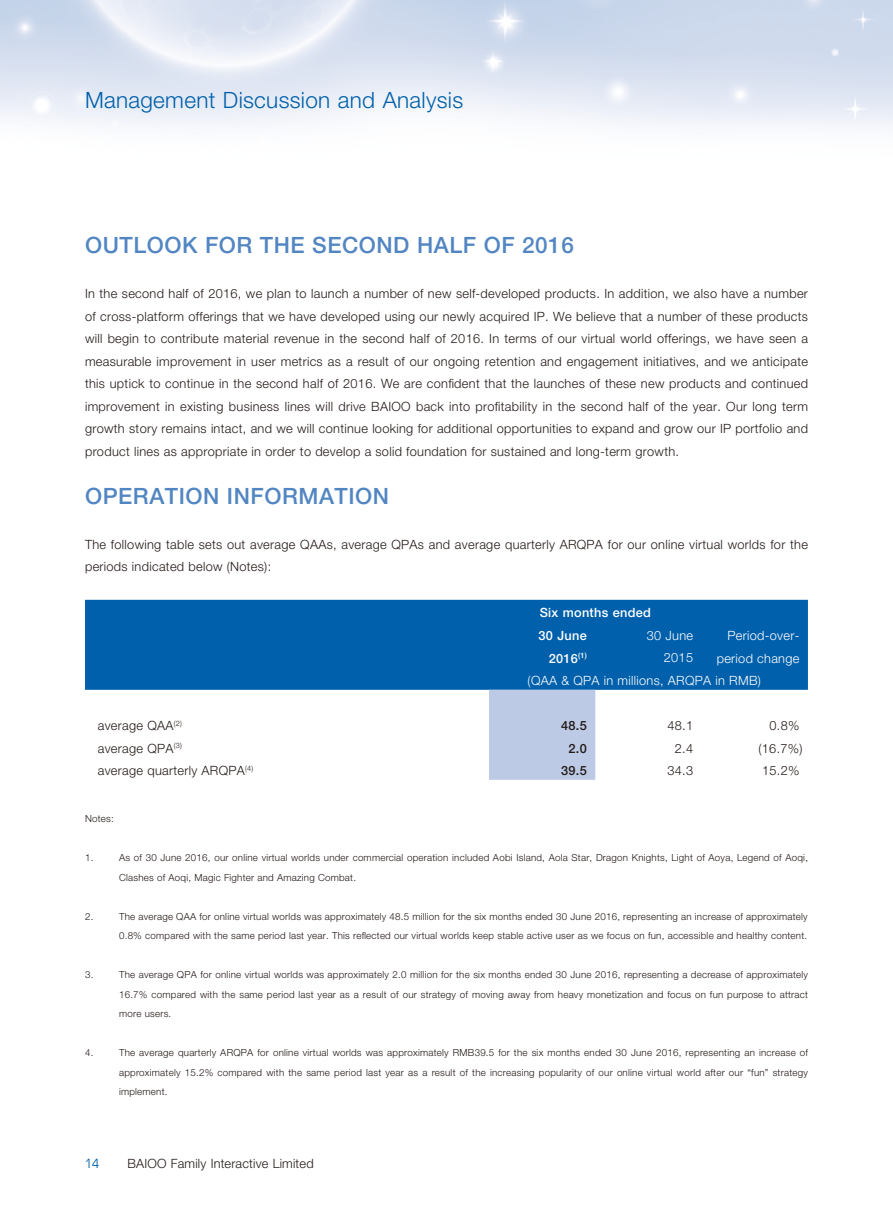
<style>
.page{position:relative;width:893px;height:1212px;background:#fff}
.page>*{position:absolute;margin:0;border:0;box-sizing:border-box;transform-origin:0 0}
.t1{font:500 22.5px "Helvetica Neue";letter-spacing:.025em;color:#5286c2}
.t2{font:300 22.5px "Helvetica Neue";letter-spacing:.015em;color:#0060ab}
.t3{font:300 12.75px/22.5px "Helvetica Neue";letter-spacing:.025em;color:#231916;text-align:justify}
.t4{font:300 12.75px/22.5px "Helvetica Neue";letter-spacing:.025em;color:#fff;text-align:right}
.t5{font:500 12.75px/22.5px "Helvetica Neue";letter-spacing:.025em;color:#fff;text-align:right}
.t6{font:500 12.75px "Helvetica Neue";color:#231916}
.t7{font:condensed 12.75px "Eurostile";color:#0060ab}
.t8{font:300 9.75px/19.5px "Helvetica Neue";letter-spacing:.025em;color:#231916}
</style>
<div class="page">
<div style="left:85px;top:600px;width:723px;height:90px;background:#0060ab"></div>
<div style="left:489px;top:690px;width:106px;height:90px;background:#bccae6"></div>
<h1 class="t2" style="left:85px;top:86px;width:380px">Management Discussion and Analysis</h1>
<h1 class="t1" style="left:85px;top:232px;width:490px">OUTLOOK FOR THE SECOND HALF OF 2016</h1>
<p class="t3" style="left:85px;top:282px;width:725px">In the second half of 2016, we plan to launch a number of new self-developed products. In addition, we also have a number of cross-platform offerings that we have developed using our newly acquired IP. We believe that a number of these products will begin to contribute material revenue in the second half of 2016. In terms of our virtual world offerings, we have seen a measurable improvement in user metrics as a result of our ongoing retention and engagement initiatives, and we anticipate this uptick to continue in the second half of 2016. We are confident that the launches of these new products and continued improvement in existing business lines will drive BAIOO back into profitability in the second half of the year. Our long term growth story remains intact, and we will continue looking for additional opportunities to expand and grow our IP portfolio and product lines as appropriate in order to develop a solid foundation for sustained and long-term growth.</p>
<h1 class="t1" style="left:85px;top:482px;width:306px">OPERATION INFORMATION</h1>
<p class="t3" style="left:85px;top:533px;width:724px">The following table sets out average QAAs, average QPAs and average quarterly ARQPA for our online virtual worlds for the periods indicated below (Notes):</p>
<p class="t5" style="left:540px;top:601px;width:113px">Six months ended</p>
<p class="t4" style="left:717px;top:624px;width:84px">Period-over&shy;period change</p>
<p class="t5" style="left:539px;top:624px;width:50px">30 June<br>2016<sup>(1)</sup></p>
<p class="t4" style="left:647px;top:624px;width:48px">30 June</p>
<p class="t4" style="left:664px;top:646px;width:31px">2015</p>
<p class="t4" style="left:528px;top:669px;width:235px">(QAA &amp; QPA in millions, ARQPA in RMB)</p>
<p class="t3" style="left:98px;top:714px;width:86px">average QAA<sup>(2)</sup></p>
<p class="t6" style="left:561px;top:718px;width:27px">48.5</p>
<p class="t3" style="left:667px;top:714px;width:27px">48.1</p>
<p class="t3" style="left:769px;top:714px;width:31px">0.8%</p>
<p class="t3" style="left:98px;top:736px;width:86px">average QPA<sup>(3)</sup></p>
<p class="t6" style="left:568px;top:740px;width:20px">2.0</p>
<p class="t3" style="left:675px;top:736px;width:20px">2.4</p>
<p class="t3" style="left:758px;top:736px;width:46px">(16.7%)</p>
<p class="t3" style="left:98px;top:759px;width:157px">average quarterly ARQPA<sup>(4)</sup></p>
<p class="t6" style="left:561px;top:763px;width:27px">39.5</p>
<p class="t3" style="left:667px;top:759px;width:27px">34.3</p>
<p class="t3" style="left:762px;top:759px;width:39px">15.2%</p>
<p class="t8" style="left:85px;top:809px;width:30px">Notes:</p>
<p class="t8" style="left:85px;top:848px;width:10px">1.</p>
<p class="t8" style="left:119px;top:848px;width:690px">As of 30 June 2016, our online virtual worlds under commercial operation included Aobi Island, Aola Star, Dragon Knights, Light of Aoya, Legend of Aoqi,<br>Clashes of Aoqi, Magic Fighter and Amazing Combat.</p>
<p class="t8" style="left:85px;top:906px;width:10px">2.</p>
<p class="t8" style="left:119px;top:906px;width:690px">The average QAA for online virtual worlds was approximately 48.5 million for the six months ended 30 June 2016, representing an increase of approximately<br>0.8% compared with the same period last year. This reflected our virtual worlds keep stable active user as we focus on fun, accessible and healthy content.</p>
<p class="t8" style="left:85px;top:965px;width:10px">3.</p>
<p class="t8" style="left:119px;top:965px;width:690px;text-align:justify">The average QPA for online virtual worlds was approximately 2.0 million for the six months ended 30 June 2016, representing a decrease of approximately 16.7% compared with the same period last year as a result of our strategy of moving away from heavy monetization and focus on fun purpose to attract more users.</p>
<p class="t8" style="left:85px;top:1043px;width:10px">4.</p>
<p class="t8" style="left:119px;top:1043px;width:690px;text-align:justify">The average quarterly ARQPA for online virtual worlds was approximately RMB39.5 for the six months ended 30 June 2016, representing an increase of approximately 15.2% compared with the same period last year as a result of the increasing popularity of our online virtual world after our “fun” strategy implement.</p>
<p class="t7" style="left:85px;top:1155px;width:16px">14</p>
<p class="t3" style="left:128px;top:1151px;width:188px">BAIOO Family Interactive Limited</p>
</div>
